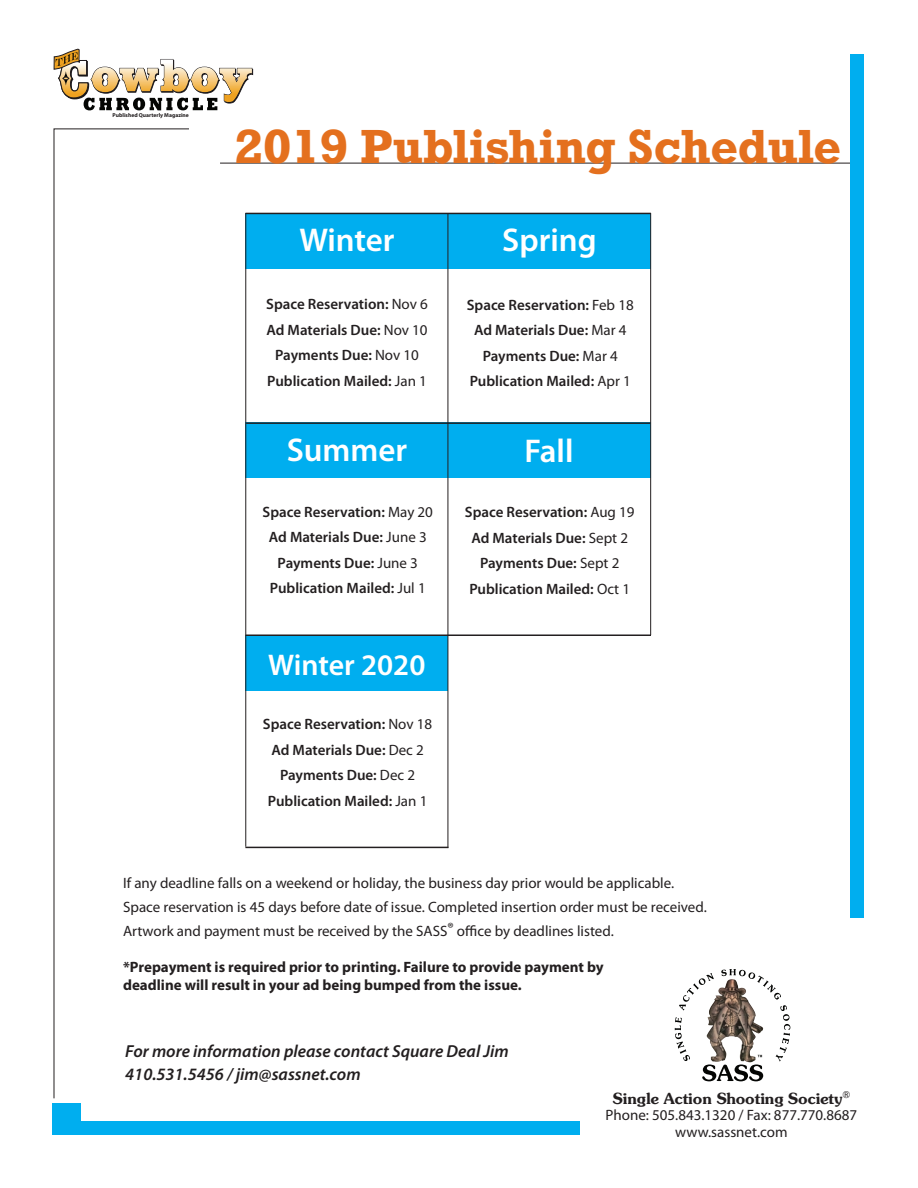
<style>
.page{position:relative;width:918px;height:1188px;background:#fff}
.page>*{position:absolute;margin:0;border:0;box-sizing:border-box;transform-origin:0 0}
.t1{font:700 45px "Rockwell";color:#e4701e}
.t2{font:600 33px "Myriad Pro";color:#fff}
.t3{font:600 30px "Myriad Pro";color:#fff}
.t4{font:italic 600 17.4px/22.5px "Myriad Pro";color:#231f20}
.t5{font:600 15px/25.5px "Myriad Pro";color:#231f20;text-align:center}
.t6{font:15px/24px "Myriad Pro";color:#231f20}
.t7{font:700 15px/18px "Myriad Pro";color:#231f20}
.t8{font:600 15px "Souvenir SSK";color:#231f20}
.t9{font:700 5.7px "Myriad Pro";color:#231f20}
.s1{font-weight:400}
</style>
<div class="page">
<div style="left:246px;top:635px;width:202px;height:55px;background:#00aeef"></div>
<hr style="left:245px;top:847px;width:203px;height:1px;background:#231f20">
<hr style="left:220px;top:163px;width:639px;height:1px;background:#231f20">
<div style="left:52px;top:1121px;width:527px;height:13px;background:#00aeef"></div>
<div style="left:246px;top:423px;width:405px;height:55px;background:#00aeef"></div>
<div style="left:246px;top:213px;width:405px;height:55px;background:#00aeef"></div>
<div style="left:52px;top:1103px;width:29px;height:27px;background:#00aeef"></div>
<hr style="left:650px;top:213px;width:1px;height:422px;background:#231f20">
<hr style="left:246px;top:634px;width:405px;height:2px;background:#231f20">
<hr style="left:246px;top:422px;width:405px;height:2px;background:#231f20">
<div style="left:850px;top:54px;width:14px;height:864px;background:#00aeef"></div>
<hr style="left:245px;top:213px;width:1px;height:634px;background:#231f20">
<hr style="left:245px;top:213px;width:406px;height:1px;background:#231f20">
<hr style="left:448px;top:214px;width:1px;height:634px;background:#231f20">
<svg style="left:675px;top:969px;width:115px;height:112px"></svg>
<svg style="left:53px;top:128px;width:136px;height:971px"></svg>
<svg style="left:54px;top:49px;width:199px;height:61px"></svg>
<p class="t9" style="left:113px;top:112px;width:78px">Published Quarterly Magazine</p>
<h1 class="t1" style="left:235px;top:117px;width:608px">2019 Publishing Schedule</h1>
<h2 class="t2" style="left:299px;top:219px;width:97px">Winter</h2>
<h2 class="t2" style="left:502px;top:219px;width:96px">Spring</h2>
<p class="t5" style="left:266px;top:291px;width:163px">Space Reservation: <span class="s1">Nov 6<br></span>Ad Materials Due: <span class="s1">Nov 10<br></span>Payments Due: <span class="s1">Nov 10<br></span>Publication Mailed: <span class="s1">Jan 1</span></p>
<p class="t5" style="left:467px;top:292px;width:168px">Space Reservation: <span class="s1">Feb 18<br></span>Ad Materials Due: <span class="s1">Mar 4<br></span>Payments Due: <span class="s1">Mar 4<br></span>Publication Mailed: <span class="s1">Apr 1</span></p>
<h2 class="t2" style="left:287px;top:429px;width:122px">Summer</h2>
<p class="t5" style="left:263px;top:499px;width:172px">Space Reservation: <span class="s1">May 20<br></span>Ad Materials Due: <span class="s1">June 3<br></span>Payments Due: <span class="s1">June 3<br></span>Publication Mailed: <span class="s1">Jul 1</span></p>
<h3 class="t3" style="left:268px;top:645px;width:159px">Winter 2020</h3>
<p class="t5" style="left:263px;top:711px;width:171px">Space Reservation: <span class="s1">Nov 18<br></span>Ad Materials Due: <span class="s1">Dec 2<br></span>Payments Due: <span class="s1">Dec 2<br></span>Publication Mailed: <span class="s1">Jan 1</span></p>
<h2 class="t2" style="left:524px;top:430px;width:51px">Fall</h2>
<p class="t5" style="left:465px;top:499px;width:171px">Space Reservation: <span class="s1">Aug 19<br></span>Ad Materials Due: <span class="s1">Sept 2<br></span>Payments Due: <span class="s1">Sept 2<br></span>Publication Mailed: <span class="s1">Oct 1</span></p>
<p class="t6" style="left:123px;top:871px;width:585px">If any deadline falls on a weekend or holiday, the business day prior would be applicable.<br>Space reservation is 45 days before date of issue. Completed insertion order must be received.<br>Artwork and payment must be received by the SASS® office by deadlines listed.</p>
<p class="t7" style="left:123px;top:958px;width:482px">*Prepayment is required prior to printing. Failure to provide payment by deadline will result in your ad being bumped from the issue.</p>
<p class="t4" style="left:125px;top:1040px;width:385px">For more information please contact Square Deal Jim<br>410.531.5456 / jim@sassnet.com</p>
<p class="t8" style="left:613px;top:1089px;width:239px">Single Action Shooting Society<sup>®</sup></p>
<p class="t6" style="left:606px;top:1107px;width:253px;line-height:16.5px;text-align:center">Phone: 505.843.1320 / Fax: 877.770.8687 www.sassnet.com</p>
</div>
